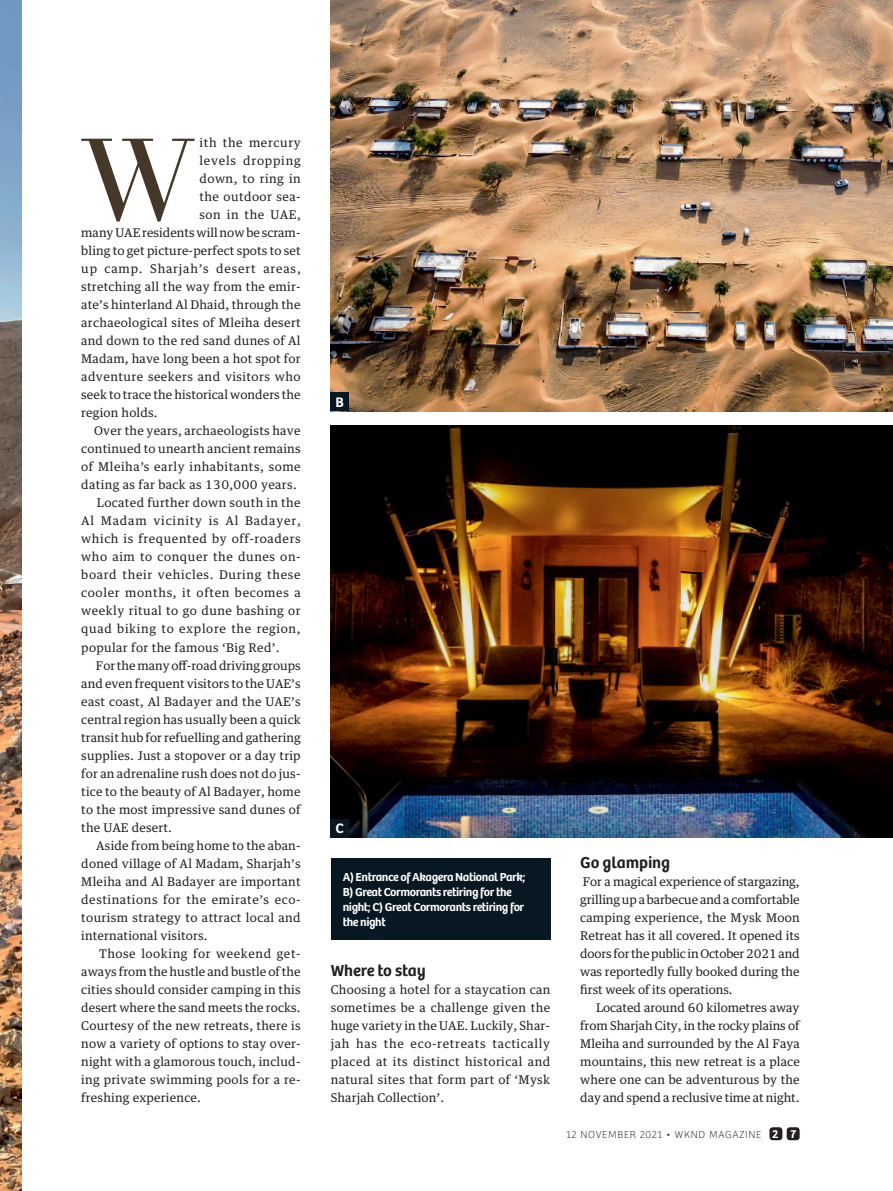
<style>
.page{position:relative;width:893px;height:1191px;background:#fff}
.page>*{position:absolute;margin:0;border:0;box-sizing:border-box;transform-origin:0 0}
.t1{font:112.05px "Le Jeune Deck";color:#453829}
.t2{font:600 16.5px "Bree";color:#231f20}
.t3{font:600 14.25px "Bree";color:#fff}
.t4{font:12px/18px "Guardian Text Egyp";letter-spacing:.02em;color:#231f20;text-align:justify}
.t5{font:12px "Guardian Text Egyp";letter-spacing:.045em;color:#231f20}
.t6{font:600 12px/15px "Bree";letter-spacing:-.035em;color:#fff}
.t7{font:12px "Guardian Text Egyp";letter-spacing:.05em;color:#231f20}
.t8{font:12px "Guardian Text Egyp";color:#231f20}
.t9{font:12px "Guardian Text Egyp";letter-spacing:.055em;color:#231f20}
.t10{font:12px "Guardian Text Egyp";letter-spacing:.065em;color:#231f20}
.t11{font:12px "Guardian Text Egyp";letter-spacing:.04em;color:#231f20}
.t12{font:12px "Guardian Text Egyp";letter-spacing:.06em;color:#231f20}
.t13{font:100 10.5px "Bree";letter-spacing:.07em;color:#231f20}
.s1{font-weight:600;font-size:12px;color:#fff}
</style>
<div class="page">
<div style="left:769px;top:1127px;width:13px;height:13px;background:#231f20;border-radius:3px"></div>
<div style="left:787px;top:1127px;width:13px;height:13px;background:#231f20;border-radius:3px"></div>
<img style="left:0;top:0;width:21px;height:1191px">
<img style="left:331px;top:0;width:562px;height:411px">
<img style="left:331px;top:426px;width:562px;height:411px">
<div style="left:331px;top:858px;width:219px;height:81px;background:#071822"></div>
<div style="left:331px;top:393px;width:18px;height:18px;background:#071822"></div>
<div style="left:331px;top:819px;width:18px;height:18px;background:#071822"></div>
<h1 class="t1" style="left:80px;top:97px;width:117px">W</h1>
<p class="t7" style="left:199px;top:133px;width:103px">ith the mercury</p>
<p class="t12" style="left:199px;top:151px;width:103px">levels dropping</p>
<p class="t4" style="left:199px;top:169px;width:103px">down, to ring in</p>
<p class="t4" style="left:199px;top:187px;width:103px">the outdoor sea-</p>
<p class="t5" style="left:199px;top:205px;width:103px">son in the UAE,</p>
<p class="t8" style="left:81px;top:223px;width:221px">many UAE residents will now be scram-</p>
<p class="t4" style="left:81px;top:241px;width:221px">bling to get picture-perfect spots to set</p>
<p class="t10" style="left:81px;top:259px;width:221px">up camp. Sharjah’s desert areas,</p>
<p class="t4" style="left:81px;top:277px;width:221px">stretching all the way from the emir-</p>
<p class="t4" style="left:81px;top:295px;width:221px">ate’s hinterland Al Dhaid, through the</p>
<p class="t4" style="left:81px;top:313px;width:221px">archaeological sites of Mleiha desert</p>
<p class="t4" style="left:81px;top:331px;width:221px">and down to the red sand dunes of Al</p>
<p class="t4" style="left:81px;top:349px;width:221px">Madam, have long been a hot spot for</p>
<p class="t4" style="left:81px;top:367px;width:221px">adventure seekers and visitors who</p>
<p class="t4" style="left:81px;top:385px;width:221px">seek to trace the historical wonders the</p>
<p class="t4" style="left:81px;top:403px;width:78px">region holds.</p>
<p class="t4" style="left:94px;top:421px;width:208px">Over the years, archaeologists have</p>
<p class="t4" style="left:81px;top:439px;width:221px">continued to unearth ancient remains</p>
<p class="t5" style="left:81px;top:457px;width:221px">of Mleiha’s early inhabitants, some</p>
<p class="t4" style="left:81px;top:475px;width:217px">dating as far back as 130,000 years.</p>
<p class="t4" style="left:97px;top:493px;width:205px">Located further down south in the</p>
<p class="t10" style="left:81px;top:511px;width:221px">Al Madam vicinity is Al Badayer,</p>
<p class="t5" style="left:81px;top:529px;width:221px">which is frequented by off-roaders</p>
<p class="t7" style="left:81px;top:547px;width:221px">who aim to conquer the dunes on-</p>
<p class="t9" style="left:81px;top:565px;width:221px">board their vehicles. During these</p>
<p class="t9" style="left:81px;top:583px;width:221px">cooler months, it often becomes a</p>
<p class="t11" style="left:81px;top:601px;width:221px">weekly ritual to go dune bashing or</p>
<p class="t7" style="left:81px;top:619px;width:221px">quad biking to explore the region,</p>
<p class="t4" style="left:81px;top:637px;width:200px">popular for the famous ‘Big Red’.</p>
<p class="t8" style="left:96px;top:655px;width:207px">For the many off-road driving groups</p>
<p class="t4" style="left:81px;top:673px;width:221px">and even frequent visitors to the UAE’s</p>
<p class="t4" style="left:81px;top:691px;width:221px">east coast, Al Badayer and the UAE’s</p>
<p class="t4" style="left:81px;top:709px;width:221px">central region has usually been a quick</p>
<p class="t4" style="left:81px;top:727px;width:221px">transit hub for refuelling and gathering</p>
<p class="t4" style="left:81px;top:745px;width:221px">supplies. Just a stopover or a day trip</p>
<p class="t4" style="left:81px;top:763px;width:221px">for an adrenaline rush does not do jus-</p>
<p class="t4" style="left:81px;top:781px;width:221px">tice to the beauty of Al Badayer, home</p>
<p class="t4" style="left:81px;top:799px;width:221px">to the most impressive sand dunes of</p>
<p class="t4" style="left:81px;top:817px;width:92px">the UAE desert.</p>
<p class="t4" style="left:96px;top:835px;width:206px">Aside from being home to the aban-</p>
<p class="t4" style="left:81px;top:853px;width:221px">doned village of Al Madam, Sharjah’s</p>
<p class="t4" style="left:81px;top:871px;width:221px">Mleiha and Al Badayer are important</p>
<p class="t5" style="left:81px;top:889px;width:221px">destinations for the emirate’s eco-</p>
<p class="t4" style="left:81px;top:907px;width:221px">tourism strategy to attract local and</p>
<p class="t4" style="left:81px;top:925px;width:128px">international visitors.</p>
<p class="t5" style="left:99px;top:943px;width:203px">Those looking for weekend get-</p>
<p class="t4" style="left:81px;top:961px;width:221px">aways from the hustle and bustle of the</p>
<p class="t4" style="left:81px;top:979px;width:221px">cities should consider camping in this</p>
<p class="t4" style="left:81px;top:997px;width:221px">desert where the sand meets the rocks.</p>
<p class="t4" style="left:81px;top:1015px;width:221px">Courtesy of the new retreats, there is</p>
<p class="t4" style="left:81px;top:1033px;width:221px">now a variety of options to stay over-</p>
<p class="t4" style="left:81px;top:1051px;width:221px">night with a glamorous touch, includ-</p>
<p class="t4" style="left:81px;top:1069px;width:221px">ing private swimming pools for a re-</p>
<p class="t4" style="left:81px;top:1087px;width:121px">freshing experience.</p>
<p class="t3" style="left:336px;top:393px;width:8px">B</p>
<p class="t3" style="left:336px;top:819px;width:9px">C</p>
<p class="t6" style="left:343px;top:869px;width:184px">A) Entrance of Akagera National Park;<br>B) Great Cormorants retiring for the night; C) Great Cormorants retiring for the night</p>
<h2 class="t2" style="left:331px;top:960px;width:97px">Where to stay</h2>
<p class="t4" style="left:331px;top:979px;width:221px">Choosing a hotel for a staycation can sometimes be a challenge given the huge variety in the UAE. Luckily, Shar&shy;jah has the eco-retreats tactically placed at its distinct historical and natural sites that form part of ‘Mysk Sharjah Collection’.</p>
<h2 class="t2" style="left:580px;top:852px;width:92px">Go glamping</h2>
<p class="t4" style="left:580px;top:871px;width:221px">For a magical experience of stargazing, grilling up a barbecue and a comfortable camping experience, the Mysk Moon Retreat has it all covered. It opened its doors for the public in October 2021 and was reportedly fully booked during the first week of its operations.</p>
<p class="t4" style="left:580px;top:997px;width:221px;text-indent:16px">Located around 60 kilometres away from Sharjah City, in the rocky plains of Mleiha and surrounded by the Al Faya mountains, this new retreat is a place where one can be adventurous by the day and spend a reclusive time at night.</p>
<p class="t13" style="left:566px;top:1128px;width:231px">12 N OVEMBER 2021 • WKND MAGAZIN E <span class="s1">2 7</span></p>
</div>
